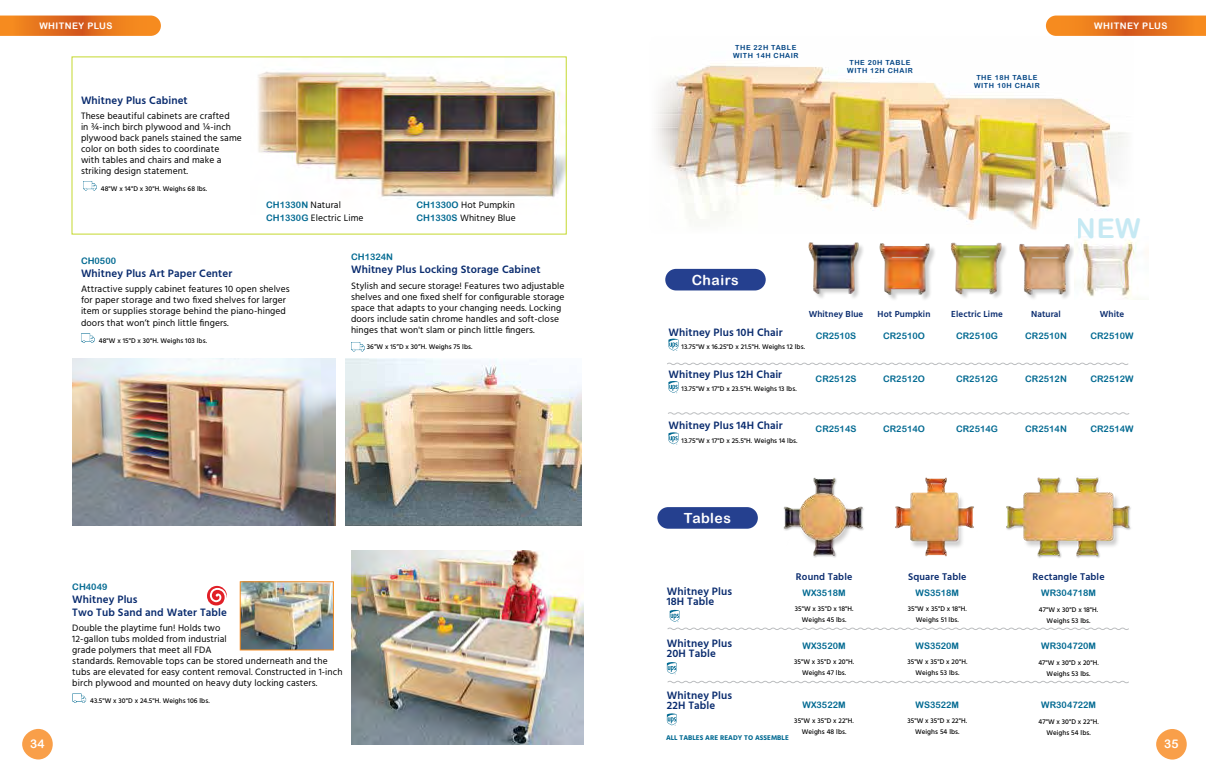
<style>
.page{position:relative;width:1206px;height:783px;background:#fff}
.page>*{position:absolute;margin:0;border:0;box-sizing:border-box;transform-origin:0 0}
.t1{font:27.1px "Arial Rounded MT Bold";color:#c0e7f2}
.t2{font:14px "Arial Rounded MT Bold";letter-spacing:.04em;color:#fff}
.t3{font:12px "Arial Rounded MT Bold";color:#fff}
.t4{font:600 11px/10px "Hind";letter-spacing:.01em;color:#092b6e}
.t5{font:600 10px "Hind";letter-spacing:.01em;color:#092b6e}
.t6{font:9.5px/11px "Hind";letter-spacing:.01em;color:#000}
.t7{font:9px "Arial Rounded MT Bold";letter-spacing:.005em;color:#006991}
.t8{font:600 9px "Hind";letter-spacing:.01em;color:#092b6e}
.t9{font:9px "Arial Rounded MT Bold";letter-spacing:.05em;color:#fff}
.t10{font:500 7px/11px "Hind";letter-spacing:.01em;color:#000;text-align:center}
.t11{font:7px/8px "Arial Rounded MT Bold";letter-spacing:.08em;color:#004383;text-align:center}
.t12{font:700 7px "Hind";letter-spacing:.005em;color:#006991}
.s1{font-family:"Hind";font-size:9.5px;color:#000}
.s2{font-family:"Arial Rounded MT Bold";font-size:9px;color:#006991}
</style>
<div class="page">
<img style="left:345px;top:359px;width:237px;height:167px">
<img style="left:656px;top:65px;width:471px;height:165px">
<img style="left:950px;top:242px;width:55px;height:55px">
<img style="left:808px;top:242px;width:54px;height:55px">
<img style="left:1019px;top:244px;width:56px;height:54px">
<div style="left:881px;top:245px;width:56px;height:56px;background:#000;opacity:.19"></div>
<img style="left:879px;top:243px;width:57px;height:54px">
<img style="left:784px;top:477px;width:80px;height:81px">
<img style="left:1006px;top:477px;width:125px;height:81px">
<div style="left:665px;top:269px;width:101px;height:21px;background:#25408f;border-radius:11px"></div>
<img style="left:895px;top:477px;width:79px;height:80px">
<div style="left:657px;top:507px;width:101px;height:22px;background:#25408f;border-radius:11px"></div>
<svg style="left:668px;top:339px;width:10px;height:12px"></svg>
<svg style="left:668px;top:381px;width:10px;height:12px"></svg>
<svg style="left:668px;top:432px;width:10px;height:13px"></svg>
<svg style="left:667px;top:362px;width:462px;height:3px"></svg>
<svg style="left:668px;top:412px;width:462px;height:3px"></svg>
<svg style="left:667px;top:662px;width:10px;height:12px"></svg>
<svg style="left:667px;top:713px;width:10px;height:13px"></svg>
<svg style="left:667px;top:610px;width:462px;height:20px"></svg>
<svg style="left:667px;top:680px;width:462px;height:4px"></svg>
<img style="left:351px;top:551px;width:232px;height:193px">
<img style="left:266px;top:69px;width:299px;height:124px">
<img style="left:72px;top:359px;width:263px;height:167px">
<svg style="left:81px;top:333px;width:14px;height:10px"></svg>
<svg style="left:72px;top:694px;width:14px;height:9px"></svg>
<img style="left:242px;top:583px;width:90px;height:65px">
<div style="left:240px;top:581px;width:94px;height:69px;border:1px solid #f68b1f"></div>
<svg style="left:351px;top:342px;width:14px;height:10px"></svg>
<svg style="left:83px;top:181px;width:14px;height:10px"></svg>
<svg style="left:207px;top:586px;width:20px;height:19px"></svg>
<img style="left:1076px;top:239px;width:73px;height:61px">
<div style="left:1156px;top:729px;width:31px;height:31px;background:#f99f49;border-radius:50%"></div>
<div style="left:22px;top:729px;width:31px;height:30px;background:#f99f49;border-radius:50%"></div>
<svg style="left:1046px;top:16px;width:160px;height:20px;background:#e87921"></svg>
<svg style="left:0;top:16px;width:161px;height:20px;background:#e87a22"></svg>
<p class="t9" style="left:39px;top:20px;width:75px">WHITNEY PLUS</p>
<p class="t9" style="left:1094px;top:20px;width:75px">WHITNEY PLUS</p>
<p class="t4" style="left:81px;top:96px;width:108px">Whitney Plus Cabinet</p>
<p class="t6" style="left:81px;top:111px;width:162px">These beautiful cabinets are crafted<br>in ¾-inch birch plywood and ¼-inch plywood back panels stained the same color on both sides to coordinate<br>with tables and chairs and make a striking design statement.</p>
<p class="t10" style="left:101px;top:183px;width:108px">48"W x 14"D x 30"H. Weighs 68 lbs.</p>
<p class="t7" style="left:266px;top:199px;width:76px">CH1330N <span class="s1">Natural</span></p>
<p class="t6" style="left:266px;top:213px;width:99px"><span class="s2">CH1330G</span> Electric Lime</p>
<p class="t6" style="left:416px;top:198px;width:101px;line-height:13.5px"><span class="s2">CH1330O</span> Hot Pumpkin<br><span class="s2">CH1330S</span> Whitney Blue</p>
<p class="t7" style="left:81px;top:255px;width:37px">CH0500</p>
<p class="t4" style="left:81px;top:269px;width:153px">Whitney Plus Art Paper Center</p>
<p class="t6" style="left:81px;top:284px;width:210px">Attractive supply cabinet features 10 open shelves for paper storage and two fixed shelves for larger item or supplies storage behind the piano-hinged</p>
<p class="t6" style="left:81px;top:318px;width:149px">doors that won’t pinch little fingers.</p>
<p class="t10" style="left:99px;top:335px;width:110px">48"W x 15"D x 30"H. Weighs 103 lbs.</p>
<p class="t7" style="left:351px;top:252px;width:43px">CH1324N</p>
<p class="t4" style="left:351px;top:266px;width:191px">Whitney Plus Locking Storage Cabinet</p>
<p class="t6" style="left:351px;top:281px;width:215px">Stylish and secure storage! Features two adjustable shelves and one fixed shelf for configurable storage space that adapts to your changing needs. Locking doors include satin chrome handles and soft-close hinges that won't slam or pinch little fingers.</p>
<p class="t10" style="left:367px;top:342px;width:107px">36”W x 15”D x 30”H. Weighs 75 lbs.</p>
<p class="t11" style="left:733px;top:44px;width:67px">THE 22H TABLE<br>WITH 14H CHAIR</p>
<p class="t11" style="left:847px;top:59px;width:67px">THE 20H TABLE<br>WITH 12H CHAIR</p>
<h2 class="t2" style="left:692px;top:272px;width:49px">Chairs</h2>
<p class="t11" style="left:974px;top:73px;width:67px">THE 18H TABLE<br>WITH 10H CHAIR</p>
<h1 class="t1" style="left:1076px;top:213px;width:66px">NEW</h1>
<p class="t8" style="left:809px;top:308px;width:56px">Whitney Blue</p>
<p class="t8" style="left:878px;top:308px;width:54px">Hot Pumpkin</p>
<p class="t8" style="left:951px;top:308px;width:53px">Electric Lime</p>
<p class="t8" style="left:1031px;top:308px;width:31px">Natural</p>
<p class="t8" style="left:1100px;top:308px;width:26px">White</p>
<p class="t7" style="left:816px;top:330px;width:42px">CR2510S</p>
<p class="t7" style="left:883px;top:330px;width:43px">CR2510O</p>
<p class="t7" style="left:956px;top:330px;width:43px">CR2510G</p>
<p class="t7" style="left:1025px;top:330px;width:43px">CR2510N</p>
<p class="t7" style="left:1090px;top:330px;width:45px">CR2510W</p>
<p class="t7" style="left:816px;top:374px;width:42px">CR2512S</p>
<p class="t7" style="left:883px;top:374px;width:43px">CR2512O</p>
<p class="t7" style="left:956px;top:374px;width:43px">CR2512G</p>
<p class="t7" style="left:1025px;top:374px;width:43px">CR2512N</p>
<p class="t7" style="left:1090px;top:374px;width:45px">CR2512W</p>
<p class="t4" style="left:668px;top:328px;width:116px">Whitney Plus 10H Chair</p>
<p class="t10" style="left:682px;top:341px;width:125px">13.75"W x 16.25"D x 21.5"H. Weighs 12 lbs.</p>
<p class="t4" style="left:668px;top:370px;width:115px">Whitney Plus 12H Chair</p>
<p class="t10" style="left:682px;top:384px;width:117px">13.75"W x 17"D x 23.5"H. Weighs 13 lbs.</p>
<p class="t4" style="left:668px;top:421px;width:116px">Whitney Plus 14H Chair</p>
<p class="t10" style="left:682px;top:435px;width:117px">13.75"W x 17"D x 25.5"H. Weighs 14 lbs.</p>
<p class="t7" style="left:816px;top:424px;width:42px">CR2514S</p>
<p class="t7" style="left:883px;top:424px;width:43px">CR2514O</p>
<p class="t7" style="left:956px;top:424px;width:43px">CR2514G</p>
<p class="t7" style="left:1025px;top:424px;width:43px">CR2514N</p>
<p class="t7" style="left:1090px;top:424px;width:45px">CR2514W</p>
<h2 class="t2" style="left:684px;top:510px;width:49px">Tables</h2>
<p class="t5" style="left:908px;top:569px;width:60px">Square Table</p>
<p class="t7" style="left:916px;top:587px;width:45px">WS3518M</p>
<p class="t10" style="left:908px;top:604px;width:60px">35"W x 35"D x 18"H.<br>Weighs 51 lbs.</p>
<p class="t7" style="left:916px;top:640px;width:45px">WS3520M</p>
<p class="t10" style="left:907px;top:657px;width:62px">35"W x 35"D x 20"H.<br>Weighs 53 lbs.</p>
<p class="t7" style="left:916px;top:699px;width:45px">WS3522M</p>
<p class="t10" style="left:908px;top:716px;width:61px">35"W x 35"D x 22"H.<br>Weighs 54 lbs.</p>
<p class="t5" style="left:796px;top:569px;width:58px">Round Table</p>
<p class="t7" style="left:803px;top:587px;width:45px">WX3518M</p>
<p class="t10" style="left:795px;top:604px;width:60px">35"W x 35"D x 18"H.<br>Weighs 45 lbs.</p>
<p class="t7" style="left:803px;top:640px;width:45px">WX3520M</p>
<p class="t10" style="left:794px;top:657px;width:62px">35"W x 35"D x 20"H.<br>Weighs 47 lbs.</p>
<p class="t7" style="left:803px;top:699px;width:45px">WX3522M</p>
<p class="t10" style="left:794px;top:716px;width:61px">35"W x 35"D x 22"H.<br>Weighs 48 lbs.</p>
<p class="t5" style="left:1033px;top:570px;width:73px">Rectangle Table</p>
<p class="t7" style="left:1041px;top:588px;width:56px">WR304718M</p>
<p class="t10" style="left:1039px;top:604px;width:61px">47"W x 30"D x 18"H.<br>Weighs 53 lbs.</p>
<p class="t7" style="left:1041px;top:641px;width:56px">WR304720M</p>
<p class="t10" style="left:1038px;top:657px;width:62px">47"W x 30"D x 20"H.<br>Weighs 53 lbs.</p>
<p class="t7" style="left:1041px;top:700px;width:56px">WR304722M</p>
<p class="t10" style="left:1039px;top:716px;width:62px">47"W x 30"D x 22"H.<br>Weighs 54 lbs.</p>
<p class="t7" style="left:72px;top:581px;width:37px">CH4049</p>
<p class="t4" style="left:72px;top:593px;width:156px;line-height:13px">Whitney Plus<br>Two Tub Sand and Water Table</p>
<p class="t6" style="left:72px;top:623px;width:272px">Double the playtime fun! Holds two<br>12-gallon tubs molded from industrial<br>grade polymers that meet all FDA<br>standards. Removable tops can be stored underneath and the tubs are elevated for easy content removal. Constructed in 1-inch birch plywood and mounted on heavy duty locking casters.</p>
<p class="t10" style="left:90px;top:696px;width:121px">43.5"W x 30"D x 24.5"H. Weighs 106 lbs.</p>
<p class="t4" style="left:667px;top:587px;width:67px">Whitney Plus<br>18H Table</p>
<p class="t4" style="left:667px;top:639px;width:67px">Whitney Plus<br>20H Table</p>
<p class="t4" style="left:667px;top:691px;width:67px">Whitney Plus<br>22H Table</p>
<p class="t12" style="left:666px;top:734px;width:124px">ALL TABLES ARE READY TO ASSEMBLE</p>
<p class="t3" style="left:30px;top:737px;width:16px">34</p>
<p class="t3" style="left:1164px;top:737px;width:16px">35</p>
</div>
